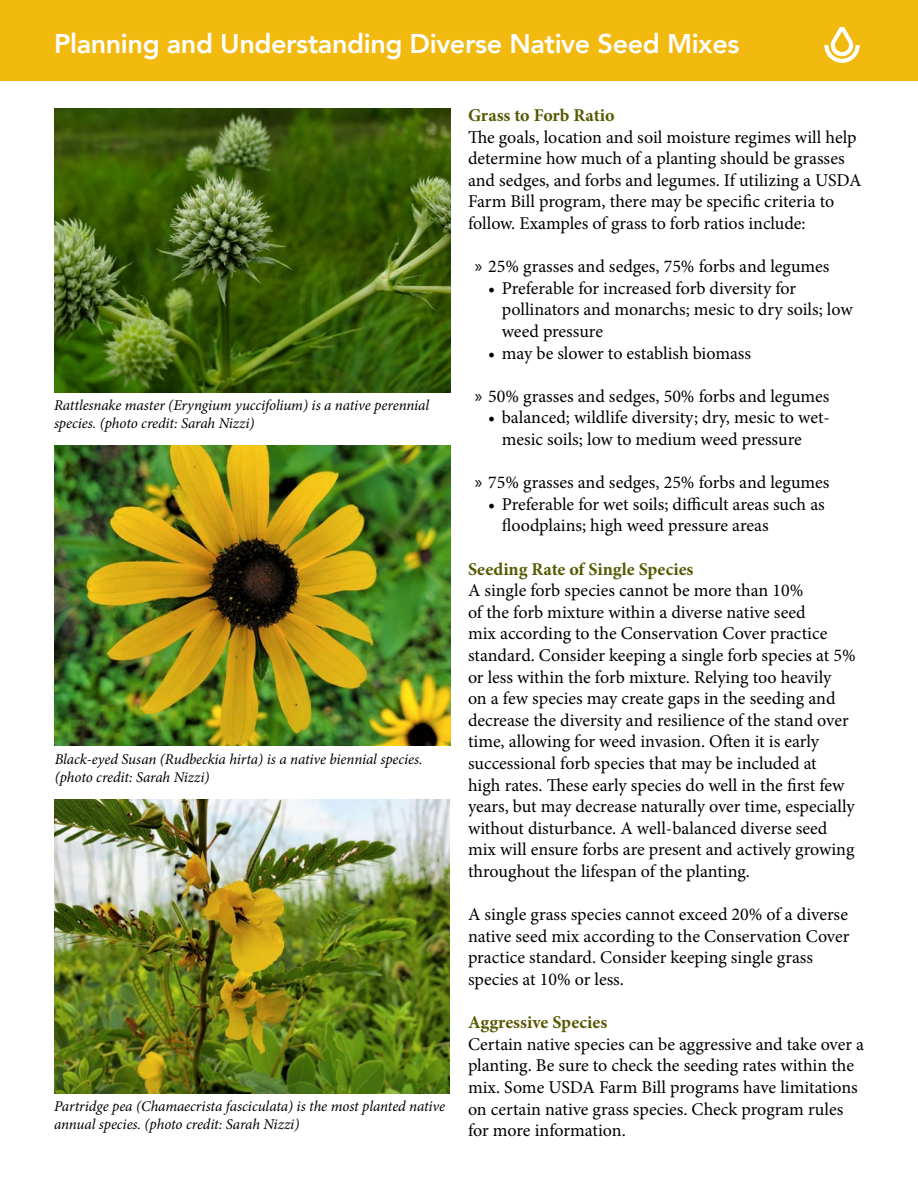
<style>
.page{position:relative;width:918px;height:1188px;background:#fff}
.page>*{position:absolute;margin:0;border:0;box-sizing:border-box;transform-origin:0 0}
.t1{font:800 27px "Avenir";letter-spacing:-.015em;color:#fff}
.t2{font:18px/21.6px "Minion Pro";color:#000}
.t3{font:700 18px "Minion Pro";color:#565902}
.t4{font:italic 15px/18px "Minion Pro";letter-spacing:-.005em;color:#000}
.s1{font-family:"Myriad Pro"}
</style>
<div class="page">
<div style="left:0;top:0;width:918px;height:81px;background:#f2b90f"></div>
<svg style="left:824px;top:27px;width:36px;height:36px"></svg>
<img style="left:55px;top:446px;width:396px;height:300px">
<img style="left:54px;top:799px;width:396px;height:294px">
<img style="left:55px;top:108px;width:396px;height:285px">
<h1 class="t1" style="left:54px;top:23px;width:687px">Planning and Understanding Diverse Native Seed Mixes</h1>
<p class="t4" style="left:54px;top:397px;width:377px">Rattlesnake master (Eryngium yuccifolium) is a native perennial species. (photo credit: Sarah Nizzi)</p>
<p class="t4" style="left:55px;top:750px;width:370px">Black-eyed Susan (Rudbeckia hirta) is a native biennial species. (photo credit: Sarah Nizzi)</p>
<p class="t4" style="left:54px;top:1097px;width:393px">Partridge pea (Chamaecrista fasciculata) is the most planted native annual species. (photo credit: Sarah Nizzi)</p>
<p class="t3" style="left:468px;top:103px;width:148px">Grass to Forb Ratio</p>
<p class="t2" style="left:468px;top:126px;width:395px">The goals, location and soil moisture regimes will help determine how much of a planting should be grasses and sedges, and forbs and legumes. If utilizing a USDA Farm Bill program, there may be specific criteria to follow. Examples of grass to forb ratios include:</p>
<p class="t2" style="left:475px;top:256px;width:356px"><span class="s1">»</span> 25% grasses and sedges, 75% forbs and legumes</p>
<p class="t2" style="left:502px;top:277px;width:352px;text-indent:-14px">• Preferable for increased forb diversity for pollinators and monarchs; mesic to dry soils; low weed pressure</p>
<p class="t2" style="left:488px;top:342px;width:264px">• may be slower to establish biomass</p>
<p class="t2" style="left:475px;top:385px;width:356px"><span class="s1">»</span> 50% grasses and sedges, 50% forbs and legumes</p>
<p class="t2" style="left:502px;top:407px;width:330px;text-indent:-14px">• balanced; wildlife diversity; dry, mesic to wet&shy;mesic soils; low to medium weed pressure</p>
<p class="t2" style="left:475px;top:472px;width:356px"><span class="s1">»</span> 75% grasses and sedges, 25% forbs and legumes</p>
<p class="t2" style="left:502px;top:493px;width:325px;text-indent:-14px">• Preferable for wet soils; difficult areas such as floodplains; high weed pressure areas</p>
<p class="t3" style="left:468px;top:556px;width:227px">Seeding Rate of Single Species</p>
<p class="t2" style="left:468px;top:580px;width:389px">A single forb species cannot be more than 10%<br>of the forb mixture within a diverse native seed<br>mix according to the Conservation Cover practice standard. Consider keeping a single forb species at 5% or less within the forb mixture. Relying too heavily<br>on a few species may create gaps in the seeding and decrease the diversity and resilience of the stand over time, allowing for weed invasion. Often it is early successional forb species that may be included at<br>high rates. These early species do well in the first few years, but may decrease naturally over time, especially without disturbance. A well-balanced diverse seed mix will ensure forbs are present and actively growing throughout the lifespan of the planting.</p>
<p class="t2" style="left:468px;top:904px;width:383px">A single grass species cannot exceed 20% of a diverse native seed mix according to the Conservation Cover practice standard. Consider keeping single grass species at 10% or less.</p>
<p class="t3" style="left:468px;top:1010px;width:141px">Aggressive Species</p>
<p class="t2" style="left:468px;top:1033px;width:398px">Certain native species can be aggressive and take over a planting. Be sure to check the seeding rates within the mix. Some USDA Farm Bill programs have limitations on certain native grass species. Check program rules for more information.</p>
</div>
